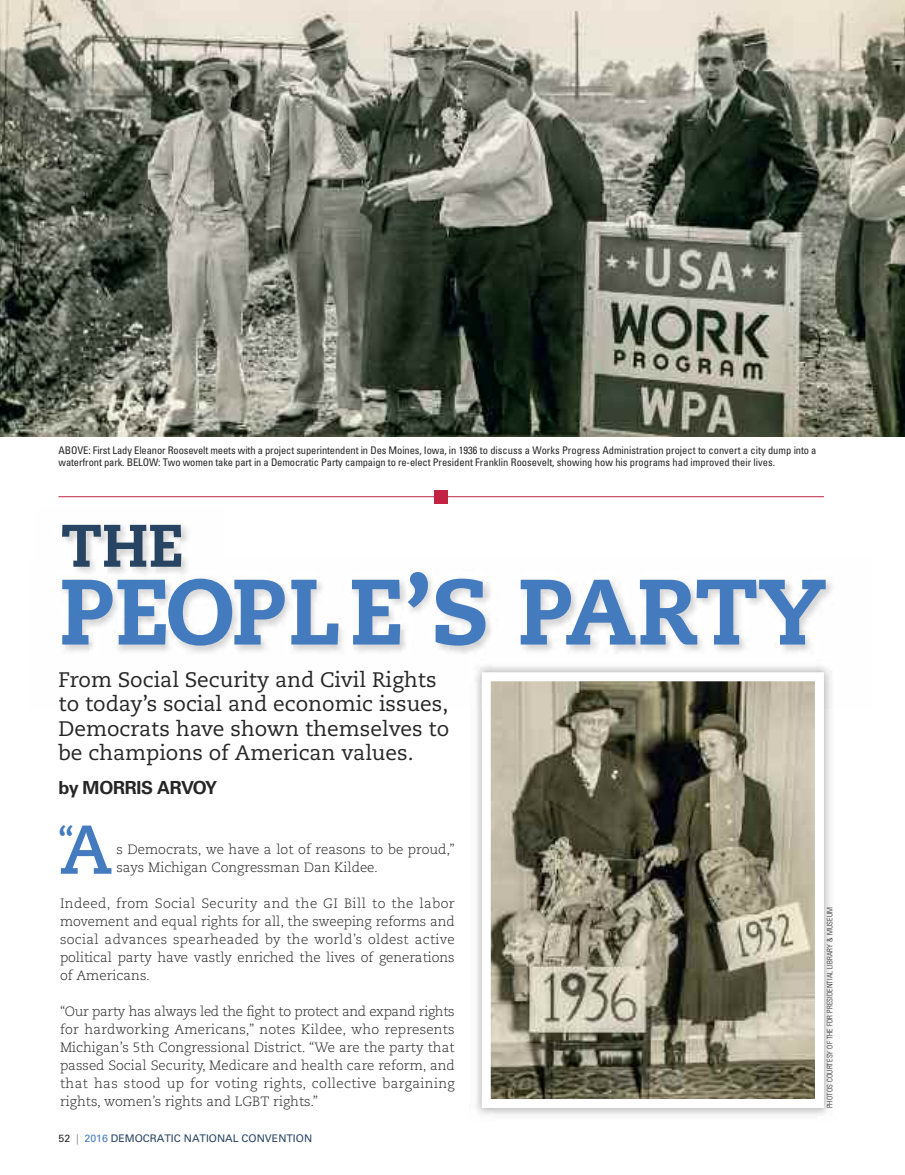
<style>
.page{position:relative;width:905px;height:1175px;background:#fff}
.page>*{position:absolute;margin:0;border:0;box-sizing:border-box;transform-origin:0 0}
.t1{font:800 92.55px "Caecilia";color:#447bbe}
.t2{font:800 59.85px "Caecilia";color:#284463}
.t3{font:700 31.95px "Caecilia";color:#447bbe}
.t4{font:21px/24.5px "Caecilia";color:#272627}
.t5{font:700 18px "Univers LT Std";letter-spacing:-.015em;color:#272627}
.t6{font:300 13.5px/18px "Caecilia";color:#272627;text-align:justify}
.t7{font:condensed 10.5px/12px "Univers LT Std";letter-spacing:-.01em;color:#272627}
.t8{font:10.5px "Univers LT Std";color:#284463}
.t9{font:300 condensed 7.5px "Univers LT Std";letter-spacing:.025em;color:#272627}
.s1{font-size:68.85px}
.s2{color:#272627}
.s3{color:#939393}
.s4{color:#447bbe}
</style>
<div class="page">
<img style="left:0;top:0;width:904px;height:436px">
<img style="left:65px;top:573px;width:767px;height:81px">
<hr style="left:58px;top:496px;width:766px;height:1px;background:#c22343">
<div style="left:434px;top:490px;width:14px;height:13px;background:#c22343"></div>
<img style="left:492px;top:682px;width:322px;height:416px">
<div style="left:482px;top:672px;width:342px;height:436px;border:9px solid #fff"></div>
<img style="left:62px;top:525px;width:160px;height:91px">
<img style="left:62px;top:580px;width:51px;height:36px">
<img style="left:118px;top:578px;width:104px;height:38px">
<p class="t7" style="left:58px;top:445px;width:759px">ABOVE: First Lady Eleanor Roosevelt meets with a project superintendent in Des Moines, Iowa, in 1936 to discuss a Works Progress Administration project to convert a city dump into a waterfront park. BELOW: Two women take part in a Democratic Party campaign to re-elect President Franklin Roosevelt, showing how his programs had improved their lives.</p>
<h2 class="t2" style="left:61px;top:520px;width:124px">THE</h2>
<h1 class="t1" style="left:59px;top:573px;width:769px">PEOPLE’S PARTY</h1>
<h3 class="t4" style="left:58px;top:669px;width:392px">From Social Security and Civil Rights to today’s social and economic issues, Democrats have shown themselves to be champions of American values.</h3>
<h3 class="t5" style="left:58px;top:781px;width:160px">by MORRIS ARVOY</h3>
<h3 class="t3" style="left:59px;top:825px;width:55px">“<span class="s1">A</span></h3>
<p class="t6" style="left:116px;top:841px;width:340px">s Democrats, we have a lot of reasons to be proud,” says Michigan Congressman Dan Kildee.</p>
<p class="t6" style="left:60px;top:895px;width:396px">Indeed, from Social Security and the GI Bill to the labor movement and equal rights for all, the sweeping reforms and social advances spearheaded by the world’s oldest active political party have vastly enriched the lives of generations of Americans.</p>
<p class="t6" style="left:60px;top:1003px;width:396px">“Our party has always led the fight to protect and expand rights for hardworking Americans,” notes Kildee, who represents Michigan’s 5th Congressional District. “We are the party that passed Social Security, Medicare and health care reform, and that has stood up for voting rights, collective bargaining rights, women’s rights and LGBT rights.”</p>
<p class="t8" style="left:59px;top:1134px;width:255px"><span class="s2">52</span> <span class="s3">|</span> <span class="s4">2016</span> DEMOCRATIC NATIONAL CONVENTION</p>
<p class="t9" style="left:827px;top:1108px;width:202px;rotate:-90deg">PHOTOS COURTESY OF THE FDR PRESIDENTIAL LIBRARY &amp; MUSEUM</p>
</div>
